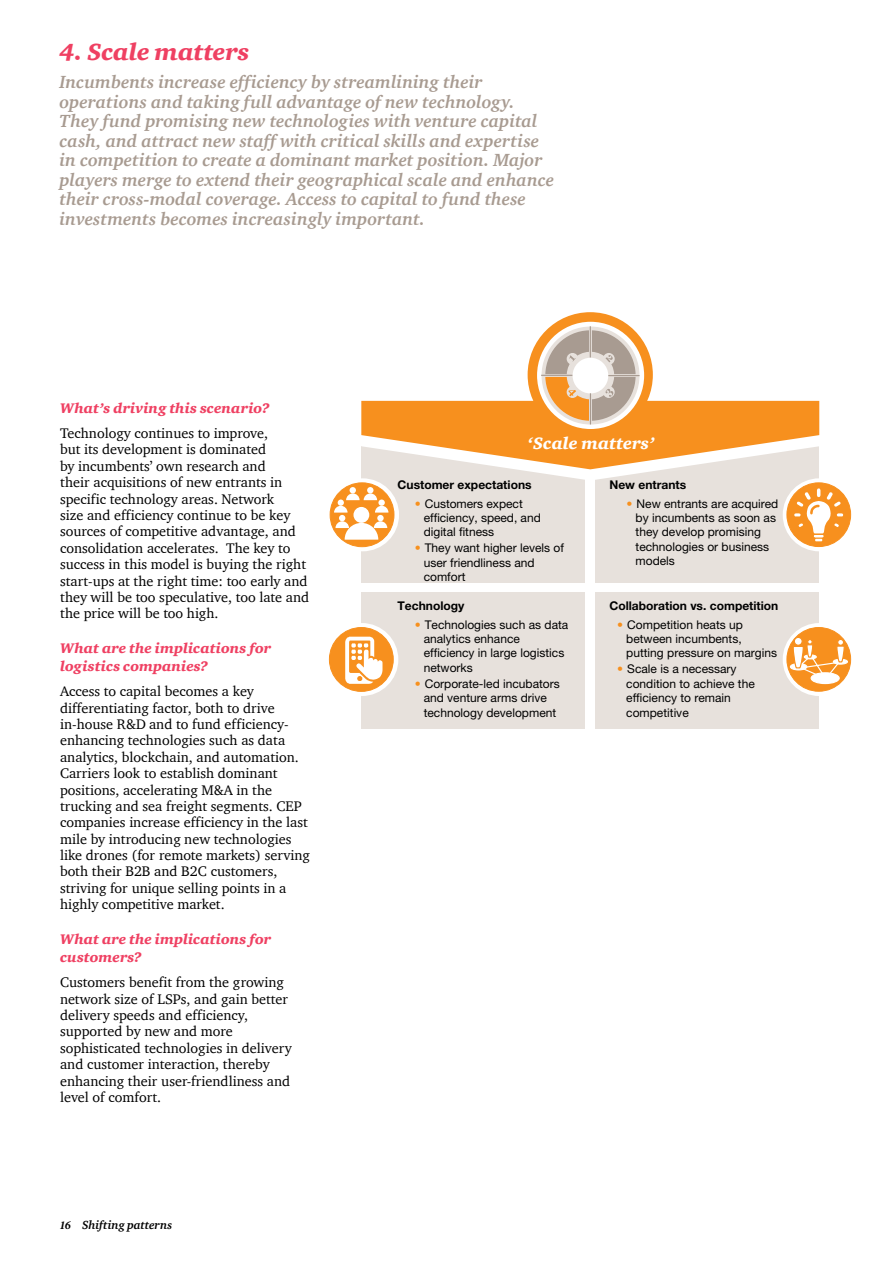
<style>
.page{position:relative;width:893px;height:1263px;background:#fff}
.page>*{position:absolute;margin:0;border:0;box-sizing:border-box;transform-origin:0 0}
.t1{font:italic 900 24px "Charter ITC Com";letter-spacing:-.005em;color:#ef4062}
.t2{font:italic 700 18px/19.5px "Charter ITC Com";letter-spacing:.005em;color:#a89b91}
.t3{font:italic 900 16.95px "Charter ITC Com";color:#fff}
.t4{font:14.25px/16.4px "Charter ITC Com";color:#000}
.t5{font:italic 900 14.25px/18px "Charter ITC Com";letter-spacing:.005em;color:#ef4062}
.t6{font:12px/14.4px "Helvetica Neue LT Pro";color:#000}
.t7{font:700 12px "Helvetica Neue LT Pro";color:#000}
.t8{font:italic 700 12px "Charter ITC Com";letter-spacing:-.005em;color:#000}
.s1{font-family:"Minion Pro"}
.s2{color:#f7901e}
</style>
<div class="page">
<div style="left:528px;top:312px;width:125px;height:125px;background:#f7901e;border-radius:50%"></div>
<div style="left:595px;top:447px;width:224px;height:136px;background:#e7e1dc"></div>
<div style="left:361px;top:447px;width:224px;height:136px;background:#e7e1dc"></div>
<div style="left:361px;top:592px;width:224px;height:137px;background:#e7e1dc"></div>
<div style="left:595px;top:592px;width:224px;height:137px;background:#e7e1dc"></div>
<svg style="left:537px;top:322px;width:107px;height:107px"></svg>
<svg style="left:361px;top:330px;width:458px;height:150px"></svg>
<hr style="left:608px;top:375px;width:32px;height:1px;background:#a89b91">
<hr style="left:590px;top:326px;width:1px;height:31px;background:#a89b91">
<svg style="left:325px;top:623px;width:73px;height:73px"></svg>
<div style="left:329px;top:627px;width:64px;height:64px;background:#f7901e;border-radius:50%"></div>
<div style="left:329px;top:627px;width:64px;height:64px;border:1px solid #f7901e;border-radius:50%"></div>
<svg style="left:345px;top:637px;width:37px;height:47px"></svg>
<svg style="left:326px;top:478px;width:73px;height:73px"></svg>
<div style="left:330px;top:483px;width:64px;height:64px;background:#f7901e;border-radius:50%"></div>
<div style="left:330px;top:483px;width:64px;height:64px;border:1px solid #f7901e;border-radius:50%"></div>
<div style="left:378px;top:499px;width:7px;height:7px;background:#fff;border-radius:50%"></div>
<div style="left:338px;top:499px;width:6px;height:7px;background:#fff;border-radius:50%"></div>
<svg style="left:346px;top:487px;width:31px;height:13px"></svg>
<svg style="left:334px;top:506px;width:54px;height:34px"></svg>
<svg style="left:783px;top:623px;width:73px;height:73px"></svg>
<svg style="left:783px;top:478px;width:73px;height:73px"></svg>
<div style="left:787px;top:627px;width:64px;height:64px;background:#f7901e;border-radius:50%"></div>
<div style="left:787px;top:627px;width:64px;height:64px;border:1px solid #f7901e;border-radius:50%"></div>
<div style="left:811px;top:673px;width:28px;height:10px;background:#fff;border-radius:50%"></div>
<div style="left:811px;top:672px;width:29px;height:12px;border:1px solid #fff;border-radius:50%"></div>
<div style="left:790px;top:664px;width:17px;height:6px;background:#fef8f2;border-radius:50%"></div>
<div style="left:790px;top:663px;width:17px;height:7px;border:1px solid #fff;border-radius:50%"></div>
<div style="left:833px;top:659px;width:14px;height:5px;background:#fff;border-radius:50%"></div>
<div style="left:833px;top:659px;width:15px;height:6px;border:1px solid #fff;border-radius:50%"></div>
<div style="left:794px;top:637px;width:9px;height:9px;border:1px solid #f7901e;border-radius:50%"></div>
<svg style="left:792px;top:639px;width:53px;height:39px"></svg>
<div style="left:787px;top:483px;width:64px;height:63px;background:#f7901e;border-radius:50%"></div>
<div style="left:787px;top:483px;width:64px;height:64px;border:1px solid #f7901e;border-radius:50%"></div>
<svg style="left:794px;top:488px;width:49px;height:53px"></svg>
<h1 class="t1" style="left:60px;top:37px;width:191px">4. Scale matters</h1>
<p class="t2" style="left:60px;top:72px;width:496px">Incumbents increase efficiency by streamlining their operations and taking full advantage of new technology.<br>They fund promising new technologies with venture capital cash, and attract new staff with critical skills and expertise in competition to create a dominant market position. Major players merge to extend their geographical scale and enhance their cross-modal coverage. Access to capital to fund these investments becomes increasingly important.</p>
<p class="t5" style="left:60px;top:399px;width:211px">What’s driving this scenario?</p>
<p class="t4" style="left:60px;top:425px;width:251px">Technology continues to improve,<br>but its development is dominated<br>by incumbents’ own research and<br>their acquisitions of new entrants in specific technology areas. Network<br>size and efficiency continue to be key sources of competitive advantage, and consolidation accelerates. The key to success in this model is buying the right start-ups at the right time: too early and they will be too speculative, too late and the price will be too high.</p>
<p class="t5" style="left:60px;top:639px;width:212px">What are the implications for logistics companies?</p>
<p class="t4" style="left:60px;top:683px;width:251px">Access to capital becomes a key differentiating factor, both to drive in-house R&amp;D and to fund efficiency&shy;enhancing technologies such as data analytics, blockchain, and automation.<br>Carriers look to establish dominant positions, accelerating M&amp;A in the trucking and sea freight segments. CEP companies increase efficiency in the last mile by introducing new technologies like drones (for remote markets) serving both their B2B and B2C customers, striving for unique selling points in a highly competitive market.</p>
<p class="t5" style="left:60px;top:930px;width:212px">What are the implications for customers?</p>
<p class="t4" style="left:60px;top:974px;width:233px">Customers benefit from the growing network size of LSPs, and gain better delivery speeds and efficiency, supported by new and more sophisticated technologies in delivery and customer interaction, thereby enhancing their user-friendliness and level of comfort.</p>
<p class="t8" style="left:60px;top:1218px;width:114px"><span class="s1">16</span> Shifting patterns</p>
<p class="t3" style="left:528px;top:433px;width:129px">‘Scale matters’</p>
<p class="t7" style="left:398px;top:477px;width:136px">Customer expectations</p>
<p class="t6" style="left:424px;top:496px;width:119px;text-indent:-9px"><span class="s2">•</span> Customers expect efficiency, speed, and digital fitness</p>
<p class="t6" style="left:424px;top:541px;width:142px;text-indent:-9px"><span class="s2">•</span> They want higher levels of user friendliness and comfort</p>
<p class="t7" style="left:398px;top:598px;width:68px">Technology</p>
<p class="t6" style="left:424px;top:617px;width:146px;text-indent:-9px"><span class="s2">•</span> Technologies such as data analytics enhance efficiency in large logistics networks</p>
<p class="t6" style="left:415px;top:676px;width:147px;text-align:center"><span class="s2">•</span> Corporate-led incubators and venture arms drive technology development</p>
<p class="t7" style="left:609px;top:477px;width:78px">New entrants</p>
<p class="t6" style="left:636px;top:496px;width:144px;text-indent:-9px"><span class="s2">•</span> New entrants are acquired by incumbents as soon as they develop promising technologies or business models</p>
<p class="t7" style="left:609px;top:598px;width:170px">Collaboration vs. competition</p>
<p class="t6" style="left:626px;top:617px;width:152px;text-indent:-9px"><span class="s2">•</span> Competition heats up between incumbents, putting pressure on margins</p>
<p class="t6" style="left:626px;top:662px;width:130px;text-indent:-9px"><span class="s2">•</span> Scale is a necessary condition to achieve the efficiency to remain competitive</p>
</div>
